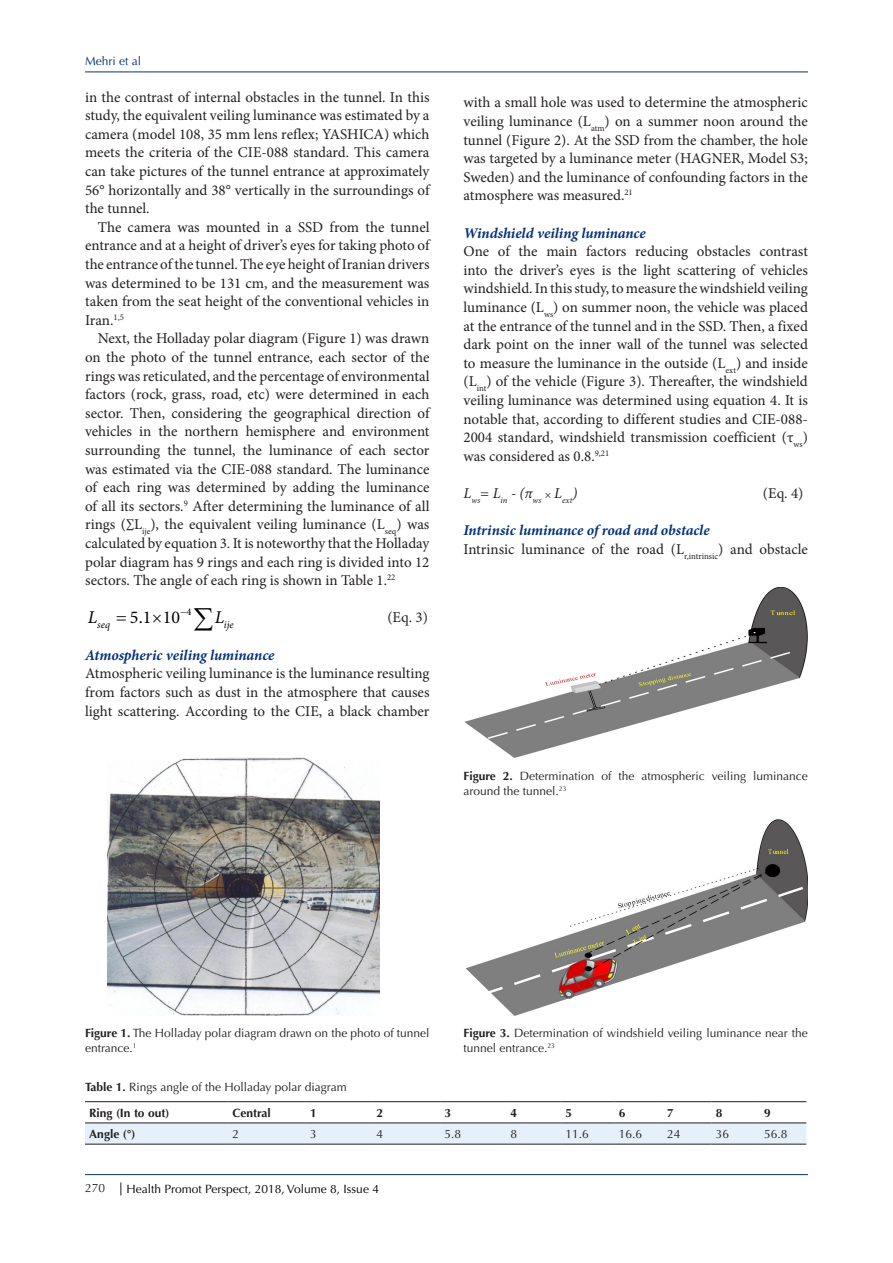
<style>
.page{position:relative;width:893px;height:1263px;background:#fff}
.page>*{position:absolute;margin:0;border:0;box-sizing:border-box;transform-origin:0 0}
.t1{font:18px "Minion Pro";color:#000}
.t2{font:italic 18px "Minion Pro";color:#000}
.t3{font:15px/18.6px "Minion Pro";color:#231f20;text-align:justify}
.t4{font:italic 700 15px "Minion Pro";letter-spacing:-.005em;color:#053278}
.t5{font:12px/15px "Optima LT Std";color:#231f20}
.t6{font:12px "Optima LT Std";color:#000}
.t7{font:700 12px "Optima LT Std";color:#231f20}
.t8{font:12px "Optima LT Std";color:#053278}
.t9{font:italic 10.35px "Minion Pro";color:#000}
.t10{font:10.35px "Minion Pro";color:#000}
.t11{font:italic 8.7px "Minion Pro";color:#231f20}
.s1{font-weight:700}
.s2{color:#150000}
</style>
<div class="page">
<hr style="left:85px;top:72px;width:723px;height:1px;background:#053278">
<hr style="left:85px;top:1174px;width:723px;height:1px;background:#053278">
<svg style="left:120px;top:1182px;width:1px;height:13px"></svg>
<img style="left:108px;top:758px;width:271px;height:258px">
<svg style="left:85px;top:1123px;width:721px;height:21px;background:#dee8f1"></svg>
<hr style="left:85px;top:1101px;width:143px;height:1px;background:#231f20">
<hr style="left:228px;top:1101px;width:78px;height:1px;background:#231f20">
<hr style="left:306px;top:1101px;width:66px;height:1px;background:#231f20">
<hr style="left:372px;top:1101px;width:68px;height:1px;background:#231f20">
<hr style="left:440px;top:1101px;width:66px;height:1px;background:#231f20">
<hr style="left:506px;top:1101px;width:55px;height:1px;background:#231f20">
<hr style="left:561px;top:1101px;width:53px;height:1px;background:#231f20">
<hr style="left:614px;top:1101px;width:49px;height:1px;background:#231f20">
<hr style="left:663px;top:1101px;width:48px;height:1px;background:#231f20">
<hr style="left:711px;top:1101px;width:49px;height:1px;background:#231f20">
<hr style="left:760px;top:1101px;width:46px;height:1px;background:#231f20">
<hr style="left:85px;top:1122px;width:143px;height:1px;background:#231f20">
<hr style="left:228px;top:1122px;width:78px;height:1px;background:#231f20">
<hr style="left:306px;top:1122px;width:66px;height:1px;background:#231f20">
<hr style="left:372px;top:1122px;width:68px;height:1px;background:#231f20">
<hr style="left:440px;top:1122px;width:66px;height:1px;background:#231f20">
<hr style="left:506px;top:1122px;width:55px;height:1px;background:#231f20">
<hr style="left:561px;top:1122px;width:53px;height:1px;background:#231f20">
<hr style="left:614px;top:1122px;width:49px;height:1px;background:#231f20">
<hr style="left:663px;top:1122px;width:48px;height:1px;background:#231f20">
<hr style="left:711px;top:1122px;width:49px;height:1px;background:#231f20">
<hr style="left:760px;top:1122px;width:46px;height:1px;background:#231f20">
<hr style="left:85px;top:1144px;width:143px;height:1px;background:#231f20">
<hr style="left:228px;top:1144px;width:78px;height:1px;background:#231f20">
<hr style="left:306px;top:1144px;width:66px;height:1px;background:#231f20">
<hr style="left:372px;top:1144px;width:68px;height:1px;background:#231f20">
<hr style="left:440px;top:1144px;width:66px;height:1px;background:#231f20">
<hr style="left:506px;top:1144px;width:55px;height:1px;background:#231f20">
<hr style="left:561px;top:1144px;width:53px;height:1px;background:#231f20">
<hr style="left:614px;top:1144px;width:49px;height:1px;background:#231f20">
<hr style="left:663px;top:1144px;width:48px;height:1px;background:#231f20">
<hr style="left:711px;top:1144px;width:49px;height:1px;background:#231f20">
<hr style="left:760px;top:1144px;width:46px;height:1px;background:#231f20">
<img style="left:464px;top:587px;width:344px;height:171px">
<img style="left:466px;top:819px;width:342px;height:197px">
<p class="t8" style="left:85px;top:54px;width:58px">Mehri et al</p>
<p class="t3" style="left:85px;top:88px;width:346px">in the contrast of internal obstacles in the tunnel. In this study, the equivalent veiling luminance was estimated by a camera (model 108, 35 mm lens reflex; YASHICA) which meets the criteria of the CIE-088 standard. This camera can take pictures of the tunnel entrance at approximately 56° horizontally and 38° vertically in the surroundings of the tunnel.</p>
<p class="t3" style="left:85px;top:218px;width:346px;text-indent:13px">The camera was mounted in a SSD from the tunnel entrance and at a height of driver’s eyes for taking photo of the entrance of the tunnel. The eye height of Iranian drivers was determined to be 131 cm, and the measurement was taken from the seat height of the conventional vehicles in Iran.<sup>1,5</sup></p>
<p class="t3" style="left:85px;top:329px;width:346px;text-indent:13px">Next, the Holladay polar diagram (Figure 1) was drawn on the photo of the tunnel entrance, each sector of the rings was reticulated, and the percentage of environmental factors (rock, grass, road, etc) were determined in each sector. Then, considering the geographical direction of vehicles in the northern hemisphere and environment surrounding the tunnel, the luminance of each sector was estimated via the CIE-088 standard. The luminance of each ring was determined by adding the luminance of all its sectors.<sup>9</sup> After determining the luminance of all rings (∑L<sub>ije</sub>), the equivalent veiling luminance (L<sub>seq</sub>) was calculated by equation 3. It is noteworthy that the Holladay polar diagram has 9 rings and each ring is divided into 12 sectors. The angle of each ring is shown in Table 1.<sup>22</sup></p>
<p class="t10" style="left:181px;top:605px;width:12px">−4</p>
<p class="t1" style="left:130px;top:606px;width:52px">5.1 10</p>
<p class="t9" style="left:97px;top:618px;width:14px">seq</p>
<p class="t9" style="left:224px;top:618px;width:11px">ije</p>
<p class="t2" style="left:88px;top:605px;width:11px">L</p>
<p class="t2" style="left:215px;top:605px;width:11px">L</p>
<p class="t3" style="left:387px;top:608px;width:42px">(Eq. 3)</p>
<p class="t4" style="left:85px;top:644px;width:191px">Atmospheric veiling luminance</p>
<p class="t3" style="left:85px;top:664px;width:346px">Atmospheric veiling luminance is the luminance resulting from factors such as dust in the atmosphere that causes light scattering. According to the CIE, a black chamber</p>
<p class="t3" style="left:463px;top:93px;width:346px">with a small hole was used to determine the atmospheric veiling luminance (L<sub>atm</sub>) on a summer noon around the tunnel (Figure 2). At the SSD from the chamber, the hole was targeted by a luminance meter (HAGNER, Model S3; Sweden) and the luminance of confounding factors in the atmosphere was measured.<sup>21</sup></p>
<p class="t4" style="left:463px;top:222px;width:184px">Windshield veiling luminance</p>
<p class="t3" style="left:463px;top:242px;width:346px">One of the main factors reducing obstacles contrast into the driver’s eyes is the light scattering of vehicles windshield. In this study, to measure the windshield veiling luminance (L<sub>ws</sub>) on summer noon, the vehicle was placed at the entrance of the tunnel and in the SSD. Then, a fixed dark point on the inner wall of the tunnel was selected to measure the luminance in the outside (L<sub>ext</sub>) and inside (L<sub>int</sub>) of the vehicle (Figure 3). Thereafter, the windshield veiling luminance was determined using equation 4. It is notable that, according to different studies and CIE-088- 2004 standard, windshield transmission coefficient (τ<sub>ws</sub>) was considered as 0.8.<sup>9,21</sup></p>
<p class="t11" style="left:463px;top:494px;width:115px"><sup>L</sup>ws<sup>=</sup> <sup>L</sup>in <sup>-</sup> <sup>(π</sup>ws <sup>×</sup> <sup>L</sup>ext<sup>)</sup></p>
<p class="t3" style="left:763px;top:484px;width:42px">(Eq. 4)</p>
<p class="t4" style="left:463px;top:520px;width:248px">Intrinsic luminance of road and obstacle</p>
<p class="t3" style="left:463px;top:540px;width:346px">Intrinsic luminance of the road (L<sub>r,intrinsic</sub>) and obstacle</p>
<p class="t5" style="left:463px;top:768px;width:346px"><span class="s1">Figure 2.</span> Determination of the atmospheric veiling luminance around the tunnel.<sup>23</sup></p>
<p class="t5" style="left:85px;top:1025px;width:346px"><span class="s1">Figure 1.</span> The Holladay polar diagram drawn on the photo of tunnel entrance.<sup>1</sup></p>
<p class="t5" style="left:463px;top:1025px;width:346px"><span class="s1">Figure 3.</span> Determination of windshield veiling luminance near the tunnel entrance.<sup>23</sup></p>
<p class="t5" style="left:85px;top:1080px;width:263px"><span class="s1">Table 1.</span> Rings angle of the Holladay polar diagram</p>
<p class="t7" style="left:89px;top:1106px;width:82px">Ring (In to out)</p>
<p class="t7" style="left:232px;top:1106px;width:40px">Central</p>
<p class="t7" style="left:310px;top:1106px;width:8px">1</p>
<p class="t7" style="left:376px;top:1106px;width:8px">2</p>
<p class="t7" style="left:444px;top:1106px;width:8px">3</p>
<p class="t7" style="left:510px;top:1106px;width:8px">4</p>
<p class="t7" style="left:566px;top:1106px;width:8px">5</p>
<p class="t7" style="left:619px;top:1106px;width:8px">6</p>
<p class="t7" style="left:667px;top:1106px;width:8px">7</p>
<p class="t7" style="left:716px;top:1106px;width:8px">8</p>
<p class="t7" style="left:764px;top:1106px;width:8px">9</p>
<p class="t7" style="left:89px;top:1127px;width:48px">Angle (°)</p>
<p class="t5" style="left:232px;top:1126px;width:8px">2</p>
<p class="t5" style="left:310px;top:1126px;width:8px">3</p>
<p class="t5" style="left:376px;top:1126px;width:8px">4</p>
<p class="t5" style="left:444px;top:1126px;width:18px">5.8</p>
<p class="t5" style="left:510px;top:1126px;width:8px">8</p>
<p class="t5" style="left:566px;top:1126px;width:25px">11.6</p>
<p class="t5" style="left:619px;top:1126px;width:25px">16.6</p>
<p class="t5" style="left:667px;top:1126px;width:15px">24</p>
<p class="t5" style="left:716px;top:1126px;width:15px">36</p>
<p class="t5" style="left:764px;top:1126px;width:25px">56.8</p>
<p class="t5" style="left:85px;top:1180px;width:22px">270</p>
<p class="t6" style="left:126px;top:1182px;width:254px">Health Promot Perspect<span class="s2">,</span> 2018, Volume 8, Issue 4</p>
</div>
